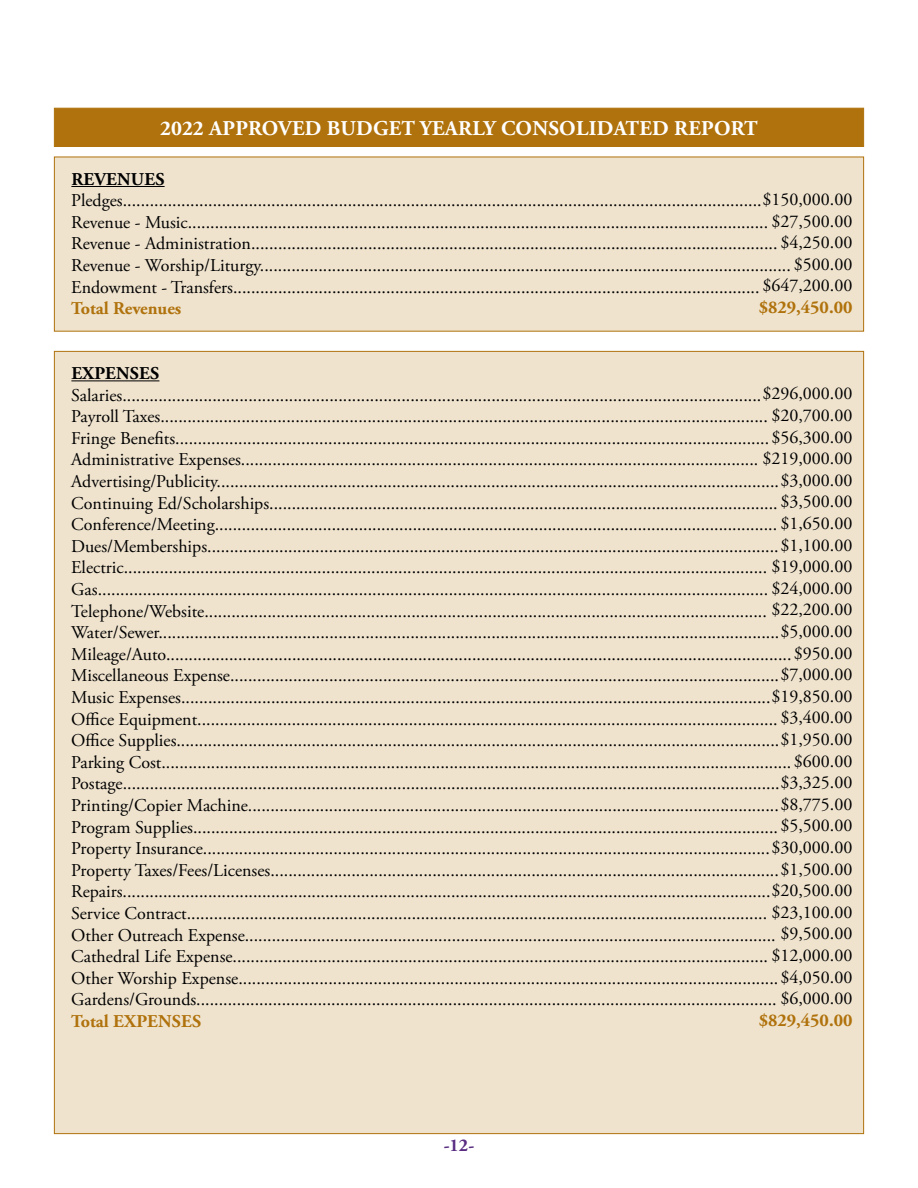
<style>
.page{position:relative;width:918px;height:1188px;background:#fff}
.page>*{position:absolute;margin:0;border:0;box-sizing:border-box;transform-origin:0 0}
.t1{font:700 21px "Adobe Garamond Pro";letter-spacing:.015em;color:#fff}
.t2{font:18px/21.6px "Adobe Garamond Pro";color:#000;text-align:justify}
.t3{font:700 18px "Adobe Garamond Pro";color:#b0720c}
.t4{font:700 18px "Adobe Garamond Pro";letter-spacing:.015em;color:#000}
.t5{font:700 18px "Adobe Garamond Pro";color:#592c82}
</style>
<div class="page">
<div style="left:54px;top:351px;width:810px;height:783px;background:#efe3ce;border:1px solid #b0720c"></div>
<div style="left:54px;top:157px;width:810px;height:175px;background:#efe3ce"></div>
<div style="left:54px;top:108px;width:810px;height:39px;background:#b0720c;border:1px solid #b0720c"></div>
<hr style="left:71px;top:186px;width:94px;height:1px;background:#000">
<hr style="left:71px;top:380px;width:88px;height:1px;background:#000">
<p class="t1" style="left:160px;top:116px;width:599px">2022 APPROVED BUDGET YEARLY CONSOLIDATED REPORT</p>
<p class="t4" style="left:71px;top:169px;width:95px">REVENUES</p>
<p class="t2" style="left:71px;top:190px;width:783px">Pledges..............................................................................................................................................$150,000.00<br>Revenue - Music................................................................................................................................. $27,500.00<br>Revenue - Administration..................................................................................................................... $4,250.00<br>Revenue - Worship/Liturgy...................................................................................................................... $500.00<br>Endowment - Transfers..................................................................................................................... $647,200.00</p>
<p class="t3" style="left:71px;top:298px;width:112px">Total Revenues</p>
<p class="t3" style="left:759px;top:297px;width:95px">$829,450.00</p>
<p class="t4" style="left:71px;top:363px;width:89px">EXPENSES</p>
<p class="t2" style="left:71px;top:385px;width:783px">Salaries..............................................................................................................................................$296,000.00<br>Payroll Taxes....................................................................................................................................... $20,700.00<br>Fringe Benefits....................................................................................................................................$56,300.00<br>Administrative Expenses................................................................................................................... $219,000.00<br>Advertising/Publicity.............................................................................................................................$3,000.00<br>Continuing Ed/Scholarships.................................................................................................................$3,500.00<br>Conference/Meeting............................................................................................................................. $1,650.00<br>Dues/Memberships...............................................................................................................................$1,100.00<br>Electric............................................................................................................................................... $19,000.00<br>Gas..................................................................................................................................................... $24,000.00<br>Telephone/Website............................................................................................................................. $22,200.00<br>Water/Sewer..........................................................................................................................................$5,000.00<br>Mileage/Auto...........................................................................................................................................$950.00<br>Miscellaneous Expense..........................................................................................................................$7,000.00<br>Music Expenses...................................................................................................................................$19,850.00<br>Office Equipment.................................................................................................................................$3,400.00<br>Office Supplies......................................................................................................................................$1,950.00<br>Parking Cost............................................................................................................................................$600.00<br>Postage..................................................................................................................................................$3,325.00<br>Printing/Copier Machine......................................................................................................................$8,775.00<br>Program Supplies..................................................................................................................................$5,500.00<br>Property Insurance..............................................................................................................................$30,000.00<br>Property Taxes/Fees/Licenses.................................................................................................................$1,500.00<br>Repairs................................................................................................................................................$20,500.00<br>Service Contract................................................................................................................................. $23,100.00<br>Other Outreach Expense...................................................................................................................... $9,500.00<br>Cathedral Life Expense....................................................................................................................... $12,000.00<br>Other Worship Expense........................................................................................................................$4,050.00<br>Gardens/Grounds................................................................................................................................. $6,000.00</p>
<p class="t3" style="left:71px;top:1011px;width:131px">Total EXPENSES</p>
<p class="t3" style="left:759px;top:1010px;width:95px">$829,450.00</p>
<p class="t5" style="left:444px;top:1135px;width:32px">-12-</p>
</div>
